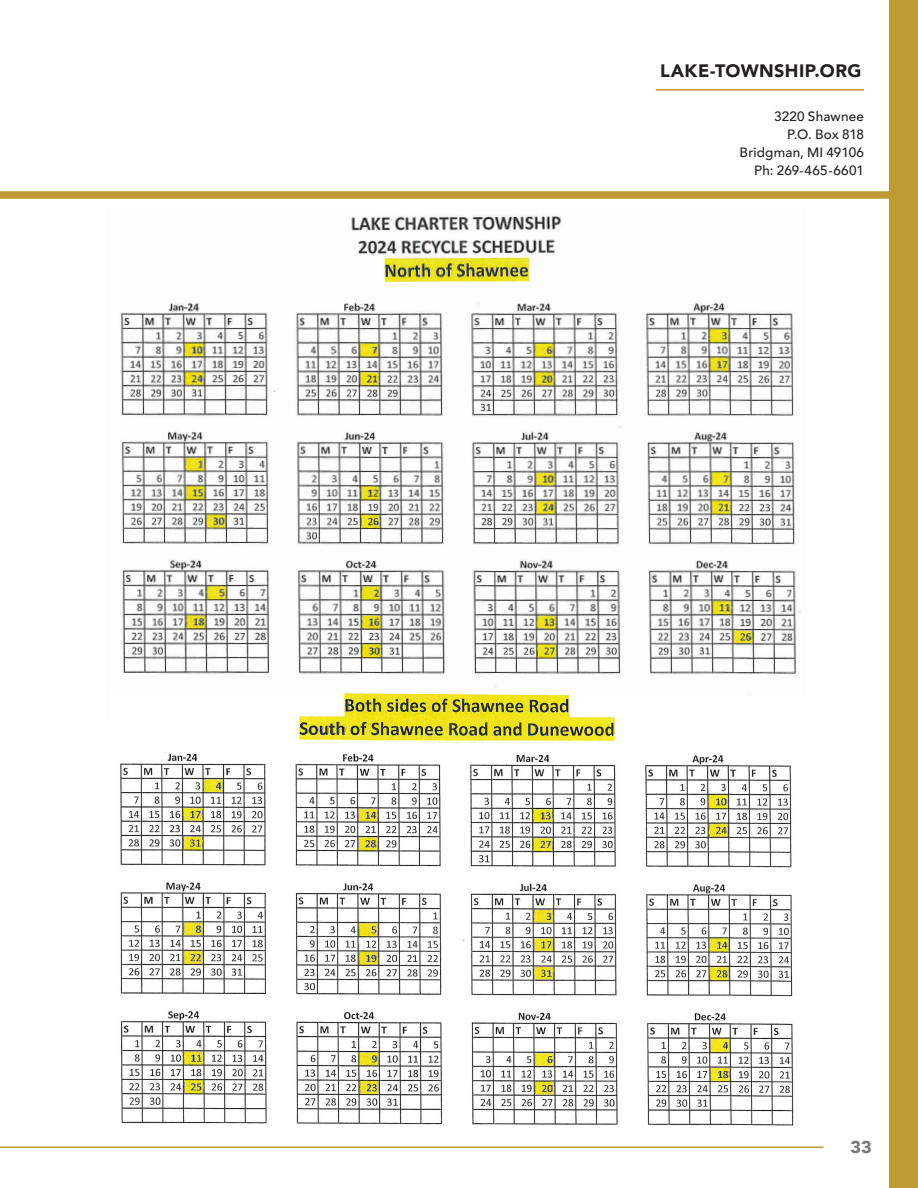
<style>
.page{position:relative;width:918px;height:1188px;background:#fff}
.page>*{position:absolute;margin:0;border:0;box-sizing:border-box;transform-origin:0 0}
.t1{font:900 18px "Avenir";letter-spacing:.025em;color:#231f20}
.t2{font:900 17.1px "Avenir";color:#76787b;scale:1.05 1}
.t3{font:500 13.5px/18px "Avenir";letter-spacing:.015em;color:#231f20;text-align:right}
</style>
<div class="page">
<div style="left:0;top:191px;width:910px;height:8px;background:#c09a35"></div>
<hr style="left:0;top:1146px;width:824px;height:2px;background:#c09a35">
<hr style="left:656px;top:89px;width:208px;height:2px;background:#c09a35">
<div style="left:889px;top:0;width:29px;height:1188px;background:#c09a35"></div>
<img style="left:121px;top:216px;width:680px;height:470px">
<img style="left:120px;top:693px;width:674px;height:433px">
<h1 class="t1" style="left:660px;top:56px;width:203px">LAKE-TOWNSHIP.ORG</h1>
<p class="t3" style="left:740px;top:107px;width:126px">3220 Shawnee<br>P.O. Box 818<br>Bridgman, MI 49106<br>Ph: 269-465-6601</p>
<p class="t2" style="left:851px;top:1132px;width:22px">33</p>
</div>
